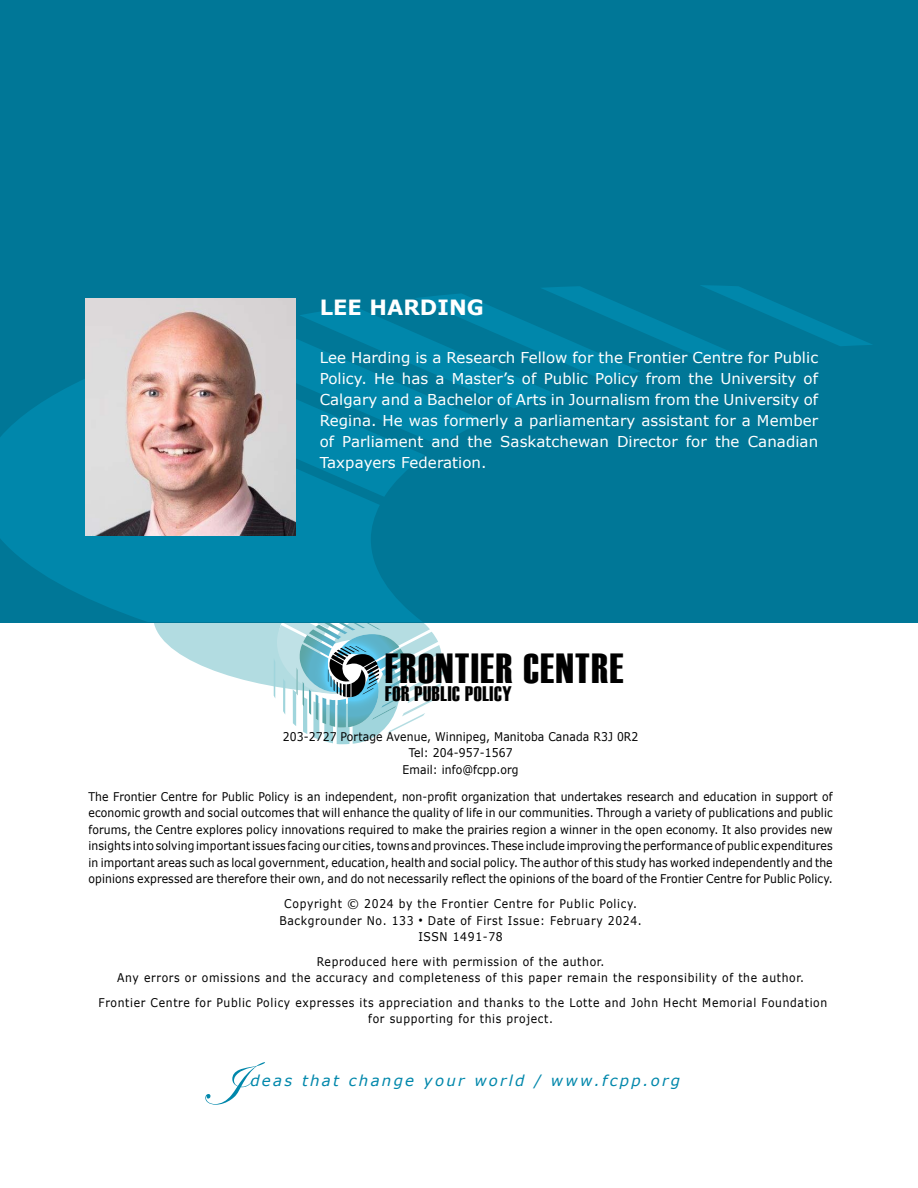
<style>
.page{position:relative;width:918px;height:1188px;background:#fff}
.page>*{position:absolute;margin:0;border:0;box-sizing:border-box;transform-origin:0 0}
.t1{font:63px "Edwardian Script ITC";color:#0087ab}
.t2{font:42px "Haettenschweiler";letter-spacing:.035em;color:#000}
.t3{font:21px "Haettenschweiler";letter-spacing:.03em;color:#000}
.t4{font:700 21px "Verdana";letter-spacing:.005em;color:#fff}
.t5{font:15px/21px "Verdana";letter-spacing:.005em;color:#fff;text-align:justify}
.t6{font:italic 15px "Verdana";letter-spacing:.15em;color:#0087ab}
.t7{font:12px/16.5px "Verdana";letter-spacing:.06em;color:#000;text-align:center;scale:.9 1}
.t8{font:12px/16.5px "Verdana";letter-spacing:.01em;color:#000;text-align:center;scale:.9 1}
.s1{font-size:9px}
</style>
<div class="page">
<svg style="left:153px;top:622px;width:343px;height:61px"></svg>
<svg style="left:257px;top:622px;width:189px;height:122px"></svg>
<div style="left:0;top:0;width:918px;height:622px;background:#007797"></div>
<svg style="left:0;top:285px;width:872px;height:337px"></svg>
<img style="left:85px;top:299px;width:210px;height:237px">
<h3 class="t4" style="left:320px;top:292px;width:166px">LEE HARDING</h3>
<p class="t5" style="left:320px;top:347px;width:500px">Lee Harding is a Research Fellow for the Frontier Centre for Public Policy. He has a Master’s of Public Policy from the University of Calgary and a Bachelor of Arts in Journalism from the University of Regina. He was formerly a parliamentary assistant for a Member of Parliament and the Saskatchewan Director for the Canadian Taxpayers Federation.</p>
<h2 class="t2" style="left:385px;top:640px;width:240px">FRONTIER CENTRE</h2>
<h3 class="t3" style="left:385px;top:679px;width:128px">FOR PUBLIC POLICY</h3>
<p class="t8" style="left:283px;top:728px;width:397px">203-2727 Portage Avenue, Winnipeg, Manitoba Canada R3J 0R2<br>Tel: 204-957-1567<br>Email: info@fcpp.org</p>
<p class="t7" style="left:89px;top:788px;width:828px;text-align:justify">The Frontier Centre for Public Policy is an independent, non-profit organization that undertakes research and education in support of economic growth and social outcomes that will enhance the quality of life in our communities. Through a variety of publications and public forums, the Centre explores policy innovations required to make the prairies region a winner in the open economy. It also provides new insights into solving important issues facing our cities, towns and provinces. These include improving the performance of public expenditures in important areas such as local government, education, health and social policy. The author of this study has worked independently and the opinions expressed are therefore their own, and do not necessarily reflect the opinions of the board of the Frontier Centre for Public Policy.</p>
<p class="t7" style="left:279px;top:895px;width:404px">Copyright © 2024 by the Frontier Centre for Public Policy.<br>Backgrounder No. 133 <span class="s1">•</span> Date of First Issue: February 2024.<br>ISSN 1491-78</p>
<p class="t7" style="left:117px;top:953px;width:765px">Reproduced here with permission of the author.<br>Any errors or omissions and the accuracy and completeness of this paper remain the responsibility of the author.</p>
<p class="t7" style="left:98px;top:994px;width:811px">Frontier Centre for Public Policy expresses its appreciation and thanks to the Lotte and John Hecht Memorial Foundation for supporting for this project.</p>
<h1 class="t1" style="left:201px;top:1050px;width:42px">I</h1>
<p class="t6" style="left:250px;top:1070px;width:431px">deas that change your world / www.fcpp.org</p>
</div>
